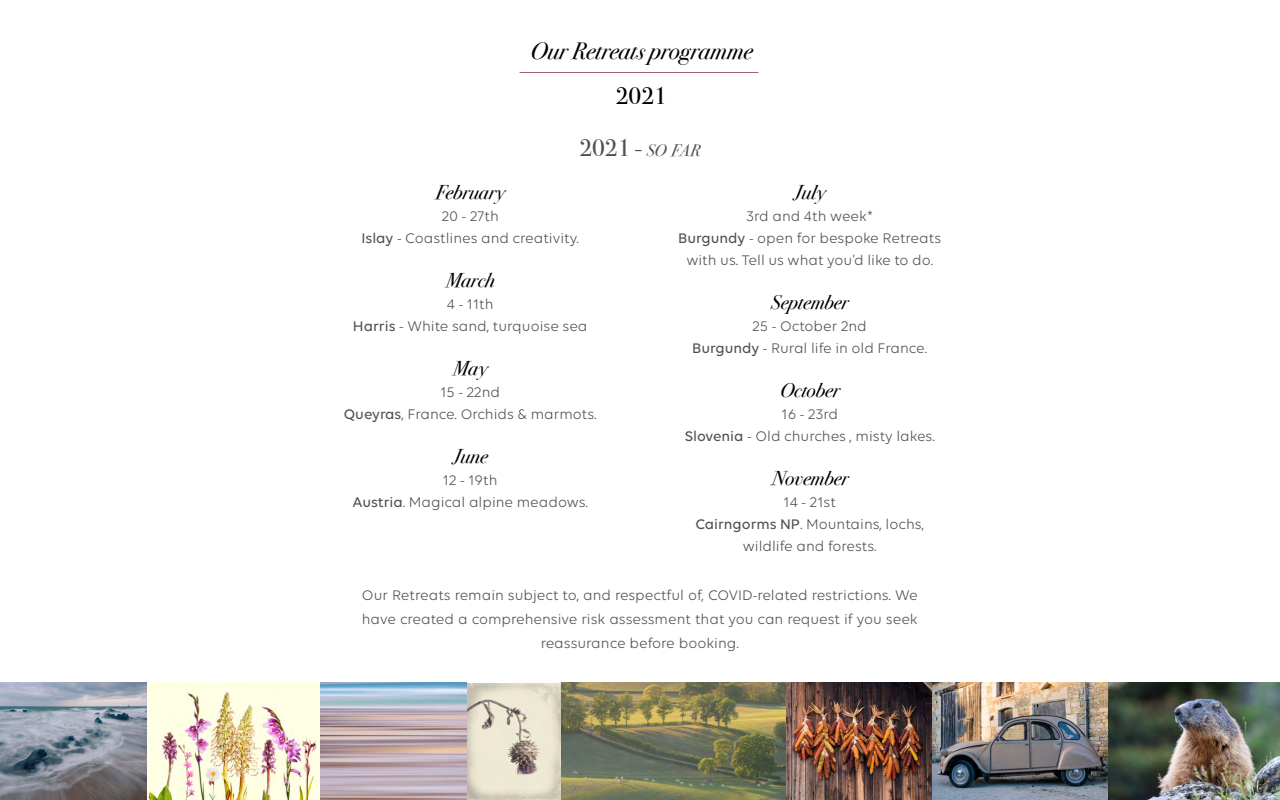
<style>
.page{position:relative;width:1280px;height:800px;background:#fff}
.page>*{position:absolute;margin:0;border:0;box-sizing:border-box;transform-origin:0 0}
.t1{font:italic 24px "Bodoni Svty Two ITCTT";color:#000}
.t2{font:24px "Bodoni Svty Two ITCTT";color:#505050}
.t3{font:24px "Bodoni Svty Two ITCTT";color:#000}
.t4{font:italic 20px "Bodoni Svty Two ITCTT";color:#000}
.t5{font:15px/22px "Volte";color:#505050;text-align:center}
.s1{font-style:italic;font-size:16.8px}
.s2{font-weight:500}
</style>
<div class="page">
<hr style="left:520px;top:72px;width:239px;height:1px;background:#a2636a">
<img style="left:0;top:683px;width:1280px;height:117px">
<h1 class="t1" style="left:530px;top:30px;width:224px">Our Retreats programme</h1>
<h1 class="t3" style="left:616px;top:76px;width:53px">2021</h1>
<h1 class="t2" style="left:579px;top:129px;width:122px">2021 - <span class="s1">SO FAR</span></h1>
<h2 class="t4" style="left:435px;top:175px;width:71px">February</h2>
<p class="t5" style="left:361px;top:205px;width:219px">20 - 27th<br><span class="s2">Islay</span> - Coastlines and creativity.</p>
<h2 class="t4" style="left:446px;top:263px;width:51px">March</h2>
<p class="t5" style="left:353px;top:293px;width:236px">4 - 11th<br><span class="s2">Harris</span> - White sand, turquoise sea</p>
<h2 class="t4" style="left:453px;top:351px;width:36px">May</h2>
<p class="t5" style="left:344px;top:381px;width:254px">15 - 22nd<br><span class="s2">Queyras</span>, France. Orchids &amp; marmots.</p>
<h2 class="t4" style="left:453px;top:439px;width:36px">June</h2>
<p class="t5" style="left:352px;top:469px;width:237px">12 - 19th<br><span class="s2">Austria</span>. Magical alpine meadows.</p>
<h2 class="t4" style="left:794px;top:175px;width:34px">July</h2>
<p class="t5" style="left:678px;top:205px;width:264px">3rd and 4th week*<br><span class="s2">Burgundy</span> - open for bespoke Retreats with us. Tell us what you’d like to do.</p>
<h2 class="t4" style="left:771px;top:285px;width:78px">September</h2>
<p class="t5" style="left:692px;top:315px;width:236px">25 - October 2nd<br><span class="s2">Burgundy</span> - Rural life in old France.</p>
<h2 class="t4" style="left:780px;top:373px;width:61px">October</h2>
<p class="t5" style="left:685px;top:403px;width:252px">16 - 23rd<br><span class="s2">Slovenia</span> - Old churches , misty lakes.</p>
<h2 class="t4" style="left:771px;top:461px;width:78px">November</h2>
<p class="t5" style="left:695px;top:491px;width:230px">14 - 21st<br><span class="s2">Cairngorms NP</span>. Mountains, lochs, wildlife and forests.</p>
<p class="t5" style="left:362px;top:583px;width:557px;line-height:24px">Our Retreats remain subject to, and respectful of, COVID-related restrictions. We have created a comprehensive risk assessment that you can request if you seek reassurance before booking.</p>
</div>
